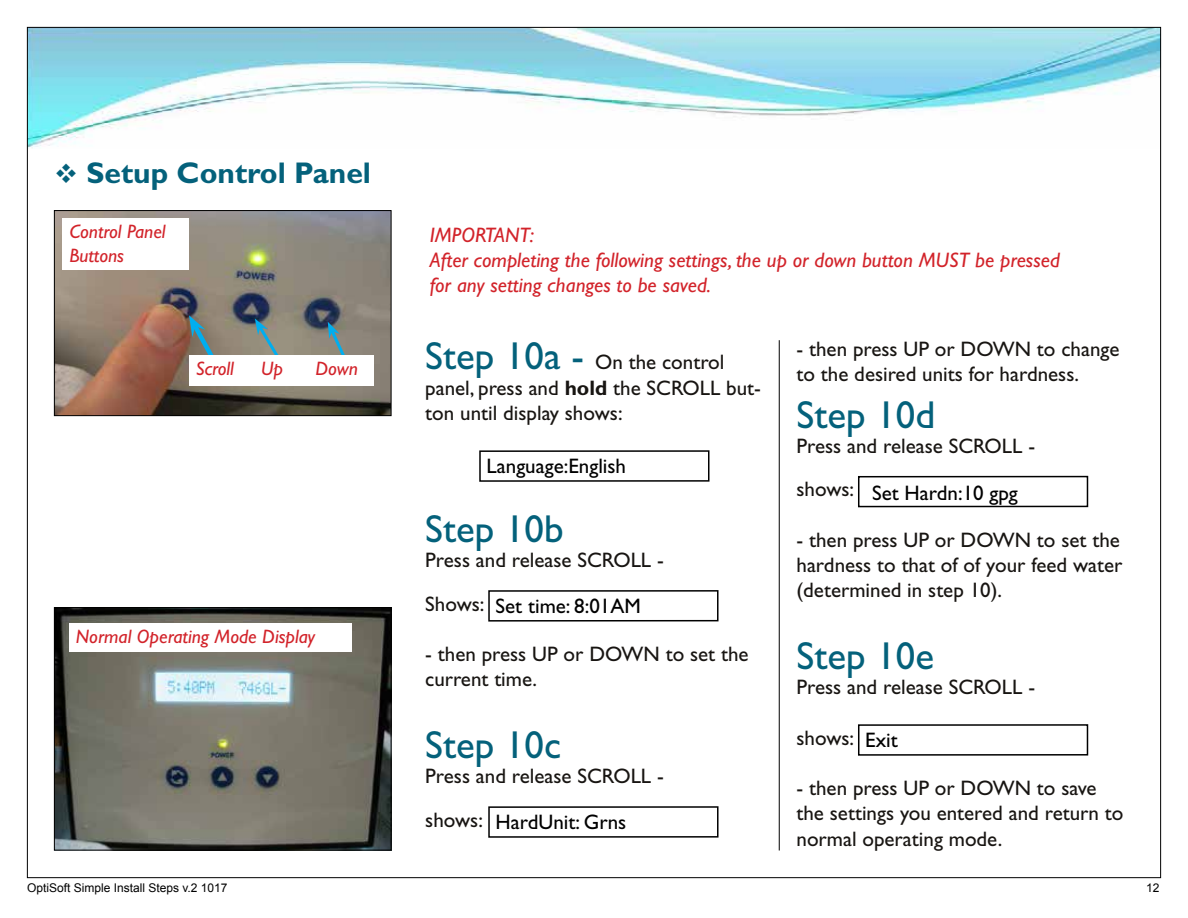
<style>
.page{position:relative;width:1188px;height:918px;background:#fff}
.page>*{position:absolute;margin:0;border:0;box-sizing:border-box;transform-origin:0 0}
.t1{font:39px "Gill Sans";color:#04617b}
.t2{font:700 30px "Gill Sans";color:#04617b}
.t3{font:21px/25.2px "Gill Sans";color:#181512}
.t4{font:italic 21px/25.2px "Gill Sans";color:#d2232a}
.t5{font:21px "Gill Sans";color:#000}
.t6{font:italic 19.5px/23.4px "Gill Sans";color:#d2232a}
.t7{font:12px "Arial";color:#000}
.s1{font-size:39px;color:#04617b}
.s2{font-weight:700}
.s3{color:#000}
</style>
<div class="page">
<img style="left:29px;top:29px;width:1130px;height:119px">
<div style="left:479px;top:450px;width:231px;height:32px;border:2px solid #000"></div>
<div style="left:488px;top:590px;width:231px;height:32px;border:2px solid #000"></div>
<div style="left:488px;top:806px;width:231px;height:32px;border:2px solid #000"></div>
<div style="left:858px;top:476px;width:230px;height:31px;border:2px solid #000"></div>
<div style="left:858px;top:724px;width:230px;height:32px;border:2px solid #000"></div>
<img style="left:56px;top:212px;width:334px;height:202px">
<div style="left:54px;top:210px;width:338px;height:206px;border:1px solid #000"></div>
<svg style="left:189px;top:315px;width:32px;height:40px"></svg>
<svg style="left:255px;top:319px;width:29px;height:36px"></svg>
<svg style="left:328px;top:322px;width:22px;height:33px"></svg>
<div style="left:189px;top:355px;width:185px;height:30px;background:#fff"></div>
<div style="left:63px;top:218px;width:126px;height:51px;background:#fff"></div>
<img style="left:56px;top:609px;width:334px;height:239px">
<div style="left:54px;top:607px;width:338px;height:243px;border:1px solid #000"></div>
<div style="left:69px;top:623px;width:283px;height:28px;background:#fff"></div>
<hr style="left:779px;top:340px;width:1px;height:510px;background:#000">
<h2 class="t2" style="left:54px;top:155px;width:319px">❖ Setup Control Panel</h2>
<p class="t6" style="left:69px;top:220px;width:98px">Control Panel<br>Buttons</p>
<p class="t6" style="left:196px;top:357px;width:40px">Scroll</p>
<p class="t6" style="left:261px;top:357px;width:23px">Up</p>
<p class="t6" style="left:316px;top:357px;width:44px">Down</p>
<p class="t6" style="left:76px;top:625px;width:241px">Normal Operating Mode Display</p>
<p class="t4" style="left:430px;top:222px;width:632px">IMPORTANT:<br>After completing the following settings, the up or down button MUST be pressed for any setting changes to be saved.</p>
<p class="t3" style="left:425px;top:350px;width:337px"><span class="s1">Step 10a -</span> On the control panel, press and <span class="s2">hold</span> the SCROLL but&shy;ton until display shows:</p>
<p class="t5" style="left:487px;top:454px;width:141px">Language:English</p>
<h1 class="t1" style="left:425px;top:507px;width:140px">Step 10b</h1>
<p class="t3" style="left:425px;top:538px;width:240px;line-height:45.6px">Press and release SCROLL -<br>Shows: <span class="s3">Set time: 8:01AM</span></p>
<p class="t3" style="left:425px;top:642px;width:325px">- then press UP or DOWN to set the current time.</p>
<h1 class="t1" style="left:425px;top:723px;width:137px">Step 10c</h1>
<p class="t3" style="left:425px;top:754px;width:240px;line-height:45.8px">Press and release SCROLL - shows: <span class="s3">HardUnit: Grns</span></p>
<p class="t3" style="left:796px;top:336px;width:325px">- then press UP or DOWN to change to the desired units for hardness.</p>
<h1 class="t1" style="left:796px;top:392px;width:140px">Step 10d</h1>
<p class="t3" style="left:796px;top:434px;width:240px">Press and release SCROLL -</p>
<p class="t5" style="left:796px;top:481px;width:223px"><sup>shows:</sup> Set Hardn:10 gpg</p>
<p class="t3" style="left:796px;top:527px;width:327px">- then press UP or DOWN to set the hardness to that of of your feed water (determined in step 10).</p>
<h1 class="t1" style="left:796px;top:634px;width:139px">Step 10e</h1>
<p class="t3" style="left:796px;top:675px;width:240px">Press and release SCROLL -</p>
<p class="t3" style="left:796px;top:725px;width:103px">shows: <span class="s3">Exit</span></p>
<p class="t3" style="left:796px;top:776px;width:329px">- then press UP or DOWN to save the settings you entered and return to normal operating mode.</p>
<p class="t7" style="left:27px;top:880px;width:202px">OptiSoft Simple Install Steps v.2 1017</p>
<p class="t7" style="left:1146px;top:880px;width:15px">12</p>
</div>
